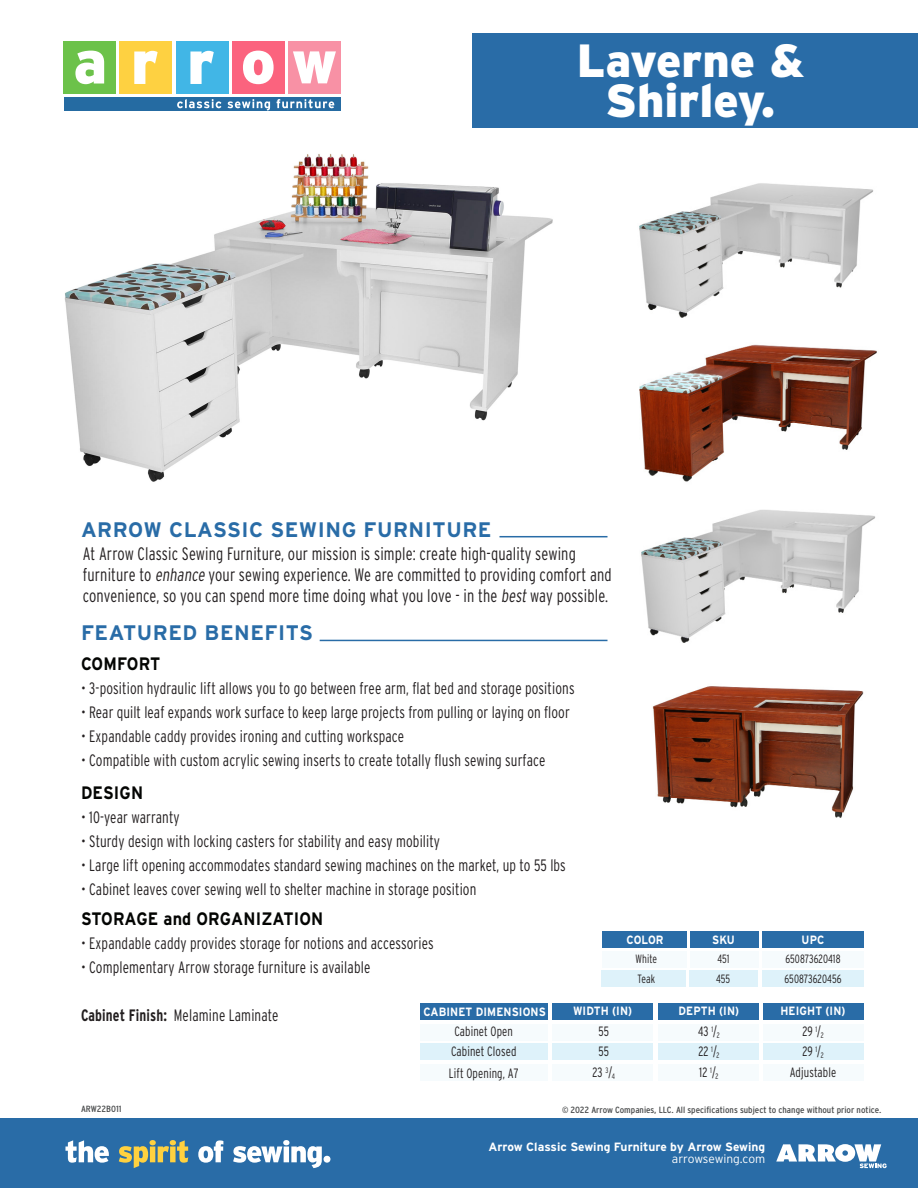
<style>
.page{position:relative;width:918px;height:1188px;background:#fff}
.page>*{position:absolute;margin:0;border:0;box-sizing:border-box;transform-origin:0 0}
.t1{font:900 46.5px/40.5px "Interstate";color:#fff;text-align:center}
.t2{font:700 21px "Interstate";letter-spacing:.025em;color:#296ca7}
.t3{font:300 18px/21px "Interstate Condensed";letter-spacing:.01em;color:#231f20;scale:.9 1}
.t4{font:700 18px "Interstate";letter-spacing:.01em;color:#040503;scale:.9 1}
.t5{font:300 16.5px "Interstate Condensed";letter-spacing:.01em;color:#231f20;scale:.9 1}
.t6{font:300 13.5px "Interstate Condensed";letter-spacing:.01em;color:#231f20;scale:.9 1}
.t7{font:700 12px "Interstate";color:#fff;scale:.9 1}
.t8{font:700 12px "Interstate";color:#fff}
.t9{font:300 12px "Interstate Condensed";letter-spacing:.005em;color:#231f20;scale:.9 1}
.t10{font:300 12px "Interstate";letter-spacing:-.005em;color:#fff}
.t11{font:9px "Interstate Condensed";color:#4b4d4e;scale:1.1 1}
.t12{font:300 7.8px "Interstate Condensed";color:#231f20;scale:.9 1}
.s1{font-weight:700}
.s2{font-size:13.5px}
</style>
<div class="page">
<div style="left:473px;top:34px;width:445px;height:94px;background:#296ca7"></div>
<div style="left:0;top:1119px;width:918px;height:69px;background:#296ca7"></div>
<svg style="left:776px;top:1144px;width:111px;height:24px"></svg>
<svg style="left:65px;top:1140px;width:44px;height:23px"></svg>
<svg style="left:119px;top:1140px;width:69px;height:28px"></svg>
<svg style="left:198px;top:1140px;width:25px;height:23px"></svg>
<svg style="left:233px;top:1140px;width:89px;height:28px"></svg>
<div style="left:324px;top:1156px;width:6px;height:7px;background:#fff;border-radius:50%"></div>
<div style="left:64px;top:98px;width:277px;height:13px;background:#256ba2"></div>
<div style="left:64px;top:41px;width:52px;height:53px;background:#6cc24a"></div>
<svg style="left:75px;top:51px;width:29px;height:33px"></svg>
<div style="left:120px;top:41px;width:52px;height:53px;background:#fed141"></div>
<svg style="left:134px;top:51px;width:24px;height:33px"></svg>
<div style="left:176px;top:41px;width:52px;height:53px;background:#41b6e6"></div>
<svg style="left:190px;top:51px;width:24px;height:33px"></svg>
<div style="left:232px;top:41px;width:53px;height:53px;background:#fb637e"></div>
<svg style="left:243px;top:51px;width:31px;height:33px"></svg>
<svg style="left:177px;top:99px;width:44px;height:9px"></svg>
<svg style="left:228px;top:99px;width:42px;height:12px"></svg>
<svg style="left:277px;top:99px;width:57px;height:9px"></svg>
<div style="left:288px;top:41px;width:53px;height:53px;background:#f891a5"></div>
<svg style="left:293px;top:51px;width:43px;height:32px"></svg>
<img style="left:64px;top:117px;width:489px;height:365px">
<img style="left:639px;top:183px;width:235px;height:135px">
<img style="left:639px;top:344px;width:238px;height:299px">
<img style="left:652px;top:686px;width:212px;height:132px">
<div style="left:420px;top:1003px;width:128px;height:16px;background:#296ca7"></div>
<div style="left:552px;top:1003px;width:101px;height:16px;background:#296ca7"></div>
<div style="left:420px;top:1043px;width:128px;height:16px;background:#def2fa"></div>
<div style="left:552px;top:1043px;width:101px;height:16px;background:#def2fa"></div>
<div style="left:420px;top:1024px;width:128px;height:16px;background:#f6fbfd"></div>
<div style="left:552px;top:1024px;width:101px;height:16px;background:#f6fbfd"></div>
<div style="left:420px;top:1064px;width:128px;height:16px;background:#f6fbfd"></div>
<div style="left:552px;top:1064px;width:101px;height:16px;background:#f6fbfd"></div>
<div style="left:658px;top:1003px;width:101px;height:16px;background:#296ca7"></div>
<div style="left:658px;top:1043px;width:101px;height:16px;background:#def2fa"></div>
<div style="left:658px;top:1024px;width:101px;height:16px;background:#f6fbfd"></div>
<div style="left:658px;top:1064px;width:101px;height:16px;background:#f6fbfd"></div>
<div style="left:763px;top:1003px;width:101px;height:16px;background:#296ca7"></div>
<div style="left:763px;top:1043px;width:101px;height:16px;background:#def2fa"></div>
<div style="left:763px;top:1024px;width:101px;height:16px;background:#f6fbfd"></div>
<div style="left:763px;top:1064px;width:101px;height:16px;background:#f6fbfd"></div>
<div style="left:602px;top:932px;width:85px;height:16px;background:#296ca7"></div>
<div style="left:690px;top:932px;width:69px;height:16px;background:#296ca7"></div>
<div style="left:762px;top:932px;width:102px;height:16px;background:#296ca7"></div>
<div style="left:602px;top:951px;width:85px;height:16px;background:#f6fbfd"></div>
<div style="left:690px;top:951px;width:69px;height:16px;background:#f6fbfd"></div>
<div style="left:762px;top:951px;width:102px;height:16px;background:#f6fbfd"></div>
<div style="left:602px;top:970px;width:84px;height:17px;background:#def2fa"></div>
<div style="left:689px;top:970px;width:69px;height:17px;background:#def2fa"></div>
<div style="left:762px;top:971px;width:102px;height:16px;background:#def2fa"></div>
<hr style="left:320px;top:640px;width:288px;height:1px;background:#296ca7">
<hr style="left:500px;top:536px;width:108px;height:1px;background:#296ca7">
<h1 class="t1" style="left:577px;top:42px;width:229px">Laverne &amp;<br>Shirley.</h1>
<p class="t2" style="left:81px;top:520px;width:412px">ARROW CLASSIC SEWING FURNITURE</p>
<p class="t3" style="left:83px;top:544px;width:589px">At Arrow Classic Sewing Furniture, our mission is simple: create high-quality sewing furniture to enhance your sewing experience. We are committed to providing comfort and convenience, so you can spend more time doing what you love - in the best way possible.</p>
<p class="t2" style="left:81px;top:623px;width:234px">FEATURED BENEFITS</p>
<p class="t4" style="left:81px;top:655px;width:90px">COMFORT</p>
<p class="t5" style="left:81px;top:681px;width:550px">• 3-position hydraulic lift allows you to go between free arm, flat bed and storage positions</p>
<p class="t5" style="left:81px;top:705px;width:545px">• Rear quilt leaf expands work surface to keep large projects from pulling or laying on floor</p>
<p class="t5" style="left:81px;top:729px;width:361px">• Expandable caddy provides ironing and cutting workspace</p>
<p class="t5" style="left:81px;top:753px;width:518px">• Compatible with custom acrylic sewing inserts to create totally flush sewing surface</p>
<p class="t4" style="left:81px;top:784px;width:71px">DESIGN</p>
<p class="t5" style="left:81px;top:810px;width:111px">• 10-year warranty</p>
<p class="t5" style="left:81px;top:834px;width:401px">• Sturdy design with locking casters for stability and easy mobility</p>
<p class="t5" style="left:81px;top:858px;width:540px">• Large lift opening accommodates standard sewing machines on the market, up to 55 lbs</p>
<p class="t5" style="left:81px;top:882px;width:441px">• Cabinet leaves cover sewing well to shelter machine in storage position</p>
<p class="t4" style="left:81px;top:910px;width:271px">STORAGE and ORGANIZATION</p>
<p class="t5" style="left:81px;top:936px;width:393px">• Expandable caddy provides storage for notions and accessories</p>
<p class="t5" style="left:81px;top:960px;width:323px">• Complementary Arrow storage furniture is available</p>
<p class="t5" style="left:81px;top:1008px;width:221px"><span class="s1">Cabinet Finish:</span> Melamine Laminate</p>
<p class="t7" style="left:627px;top:934px;width:43px">COLOR</p>
<p class="t7" style="left:712px;top:934px;width:27px">SKU</p>
<p class="t7" style="left:802px;top:934px;width:27px">UPC</p>
<p class="t9" style="left:635px;top:953px;width:26px">White</p>
<p class="t9" style="left:717px;top:953px;width:15px">451</p>
<p class="t9" style="left:785px;top:953px;width:63px">650873620418</p>
<p class="t9" style="left:638px;top:973px;width:21px">Teak</p>
<p class="t9" style="left:716px;top:973px;width:17px">455</p>
<p class="t9" style="left:784px;top:973px;width:65px">650873620456</p>
<p class="t7" style="left:423px;top:1006px;width:138px">CABINET DIMENSIONS</p>
<p class="t7" style="left:573px;top:1006px;width:67px">WIDTH (IN)</p>
<p class="t7" style="left:679px;top:1006px;width:69px">DEPTH (IN)</p>
<p class="t7" style="left:780px;top:1006px;width:74px">HEIGHT (IN)</p>
<p class="t6" style="left:454px;top:1026px;width:67px">Cabinet Open</p>
<p class="t6" style="left:598px;top:1025px;width:13px">55</p>
<p class="t6" style="left:802px;top:1025px;width:25px">29 <sup>1</sup>/<sub>2</sub></p>
<p class="t6" style="left:698px;top:1025px;width:13px">43</p>
<p class="t12" style="left:711px;top:1028px;width:11px">1<span class="s2">/</span>2</p>
<p class="t6" style="left:451px;top:1046px;width:74px">Cabinet Closed</p>
<p class="t6" style="left:599px;top:1045px;width:13px">55</p>
<p class="t6" style="left:802px;top:1045px;width:25px">29 <sup>1</sup>/<sub>2</sub></p>
<p class="t6" style="left:698px;top:1045px;width:13px">22</p>
<p class="t12" style="left:711px;top:1048px;width:11px">1<span class="s2">/</span>2</p>
<p class="t11" style="left:81px;top:1105px;width:38px">ARW22B011</p>
<p class="t6" style="left:449px;top:1067px;width:79px">Lift Opening, A7</p>
<p class="t6" style="left:593px;top:1066px;width:26px">23 <sup>3</sup>/<sub>4</sub></p>
<p class="t6" style="left:699px;top:1066px;width:11px">12</p>
<p class="t6" style="left:790px;top:1066px;width:53px">Adjustable</p>
<p class="t12" style="left:710px;top:1070px;width:11px">1<span class="s2">/</span>2</p>
<p class="t11" style="left:562px;top:1106px;width:292px">© 2022 Arrow Companies, LLC. All specifications subject to change without prior notice.</p>
<p class="t8" style="left:488px;top:1142px;width:278px">Arrow Classic Sewing Furniture by Arrow Sewing</p>
<p class="t10" style="left:672px;top:1154px;width:95px">arrowsewing.com</p>
</div>
